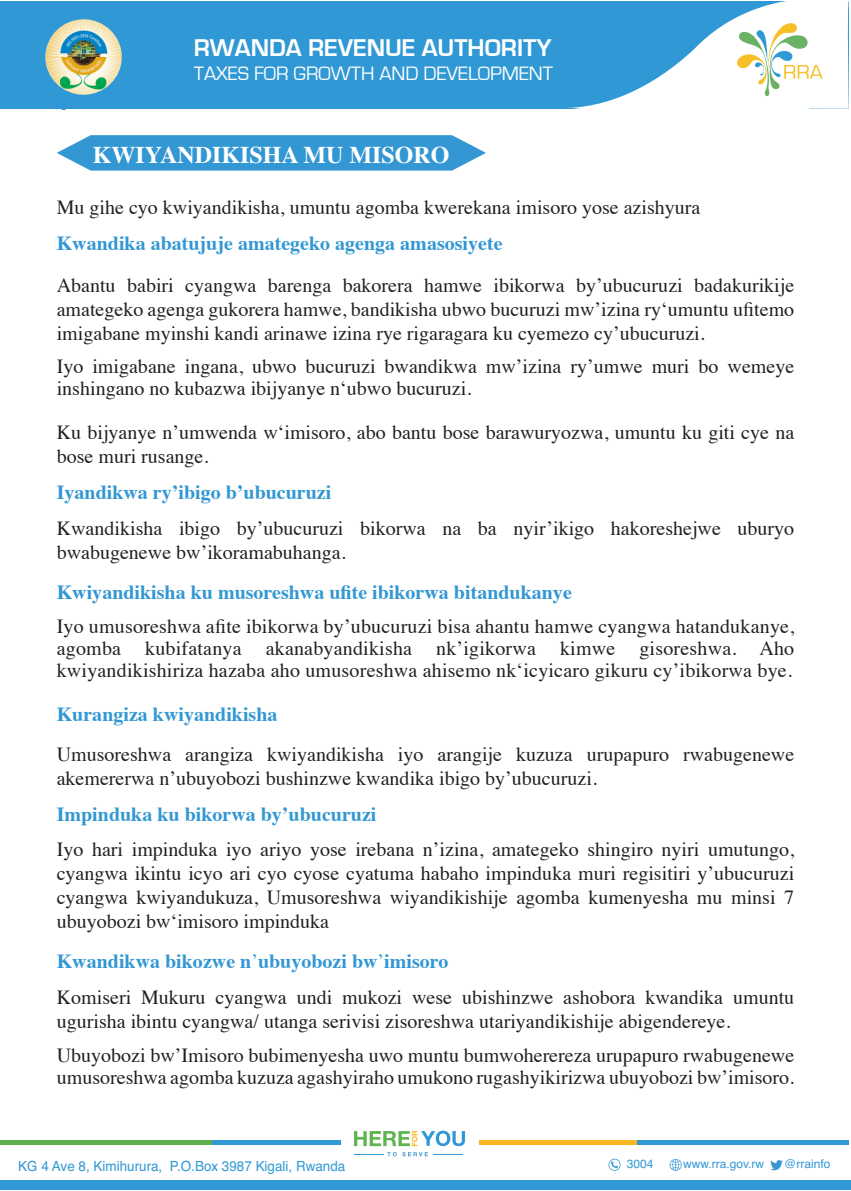
<style>
.page{position:relative;width:851px;height:1191px;background:#fff}
.page>*{position:absolute;margin:0;border:0;box-sizing:border-box;transform-origin:0 0}
.t1{font:700 25px "Eurostile";color:#fff}
.t2{font:700 24px "Times";color:#fff}
.t3{font:20px/24px "Times";color:#231f20}
.t4{font:700 20px "Times";color:#3297d3}
.t5{font:20px "Eurostile";color:#fff}
.t6{font:14px "Helvetica";color:#3098d4;scale:.96 1}
.t7{font:12px "Helvetica";color:#3098d4}
.s1{font-weight:700;color:#3297d3}
.s2{color:#3297d3}
</style>
<div class="page">
<div style="left:0;top:1180px;width:850px;height:10px;background:#3098d4"></div>
<div style="left:0;top:1px;width:847px;height:108px;background:#3098d4"></div>
<hr style="left:636px;top:1140px;width:212px;height:4px;background:#3098d4">
<hr style="left:211px;top:1140px;width:129px;height:4px;background:#3098d4">
<hr style="left:479px;top:1140px;width:157px;height:4px;background:#fab622">
<hr style="left:0;top:1140px;width:211px;height:4px;background:#5eaf4b">
<svg style="left:770px;top:1160px;width:12px;height:10px"></svg>
<svg style="left:669px;top:1159px;width:12px;height:11px"></svg>
<svg style="left:608px;top:1158px;width:12px;height:12px"></svg>
<svg style="left:354px;top:1130px;width:111px;height:16px"></svg>
<svg style="left:354px;top:1152px;width:74px;height:4px"></svg>
<hr style="left:433px;top:1154px;width:30px;height:1px;background:#3997d3">
<svg style="left:567px;top:1px;width:281px;height:108px"></svg>
<img style="left:45px;top:19px;width:77px;height:76px">
<svg style="left:57px;top:135px;width:429px;height:36px;background:#44a0d7"></svg>
<p class="t1" style="left:194px;top:34px;width:359px">RWANDA REVENUE AUTHORITY</p>
<p class="t5" style="left:194px;top:62px;width:361px">TAXES FOR GROWTH AND DEVELOPMENT</p>
<p class="t2" style="left:93px;top:131px;width:358px">KWIYANDIKISHA MU MISORO</p>
<p class="t3" style="left:57px;top:194px;width:645px">Mu gihe cyo kwiyandikisha, umuntu agomba kwerekana imisoro yose azishyura</p>
<p class="t4" style="left:57px;top:224px;width:447px">Kwandika abatujuje amategeko agenga amasosiyete</p>
<p class="t3" style="left:57px;top:271px;width:739px;text-align:justify">Abantu babiri cyangwa barenga bakorera hamwe ibikorwa by’ubucuruzi badakurikije amategeko agenga gukorera hamwe, bandikisha ubwo bucuruzi mw’izina ry‘umuntu ufitemo imigabane myinshi kandi arinawe izina rye rigaragara ku cyemezo cy’ubucuruzi.</p>
<p class="t3" style="left:57px;top:353px;width:739px;line-height:22px">Iyo imigabane ingana, ubwo bucuruzi bwandikwa mw’izina ry’umwe muri bo wemeye inshingano no kubazwa ibijyanye n‘ubwo bucuruzi.</p>
<p class="t3" style="left:57px;top:418px;width:738px">Ku bijyanye n’umwenda w‘imisoro, abo bantu bose barawuryozwa, umuntu ku giti cye na bose muri rusange.</p>
<p class="t4" style="left:57px;top:473px;width:276px">Iyandikwa ry’ibigo b’ubucuruzi</p>
<p class="t3" style="left:57px;top:514px;width:739px">Kwandikisha ibigo by’ubucuruzi bikorwa na ba nyir’ikigo hakoreshejwe uburyo bwabugenewe bw’ikoramabuhanga.</p>
<p class="t4" style="left:57px;top:573px;width:516px">Kwiyandikisha ku musoreshwa ufite ibikorwa bitandukanye</p>
<p class="t3" style="left:57px;top:613px;width:739px;line-height:22px;text-align:justify">Iyo umusoreshwa afite ibikorwa by’ubucuruzi bisa ahantu hamwe cyangwa hatandukanye, agomba kubifatanya akanabyandikisha nk’igikorwa kimwe gisoreshwa. Aho kwiyandikishiriza hazaba aho umusoreshwa ahisemo nk‘icyicaro gikuru cy’ibikorwa bye.</p>
<p class="t4" style="left:57px;top:695px;width:222px">Kurangiza kwiyandikisha</p>
<p class="t3" style="left:57px;top:740px;width:739px">Umusoreshwa arangiza kwiyandikisha iyo arangije kuzuza urupapuro rwabugenewe akemererwa n’ubuyobozi bushinzwe kwandika ibigo by’ubucuruzi.</p>
<p class="t4" style="left:57px;top:795px;width:321px">Impinduka ku bikorwa by’ubucuruzi</p>
<p class="t3" style="left:57px;top:836px;width:739px;text-align:justify">Iyo hari impinduka iyo ariyo yose irebana n’izina, amategeko shingiro nyiri umutungo, cyangwa ikintu icyo ari cyo cyose cyatuma habaho impinduka muri regisitiri y’ubucuruzi cyangwa kwiyandukuza, Umusoreshwa wiyandikishije agomba kumenyesha mu minsi 7 ubuyobozi bw‘imisoro impinduka</p>
<p class="t3" style="left:57px;top:942px;width:739px;line-height:36px"><span class="s1">Kwandikwa bikozwe n</span><span class="s2">’</span><span class="s1">ubuyobozi bw</span><span class="s2">’</span><span class="s1">imisoro<br></span>Komiseri Mukuru cyangwa undi mukozi wese ubishinzwe ashobora kwandika umuntu</p>
<p class="t3" style="left:57px;top:1003px;width:739px;line-height:33.4px">ugurisha ibintu cyangwa/ utanga serivisi zisoreshwa utariyandikishije abigendereye.<br>Ubuyobozi bw’Imisoro bubimenyesha uwo muntu bumwoherereza urupapuro rwabugenewe</p>
<p class="t3" style="left:57px;top:1063px;width:739px">umusoreshwa agomba kuzuza agashyiraho umukono rugashyikirizwa ubuyobozi bw’imisoro.</p>
<p class="t6" style="left:18px;top:1155px;width:342px">KG 4 Ave 8, Kimihurura, P.O.Box 3987 Kigali, Rwanda</p>
<p class="t7" style="left:626px;top:1154px;width:28px">3004</p>
<p class="t7" style="left:683px;top:1154px;width:82px">www.rra.gov.rw</p>
<p class="t7" style="left:784px;top:1154px;width:48px">@rrainfo</p>
</div>
